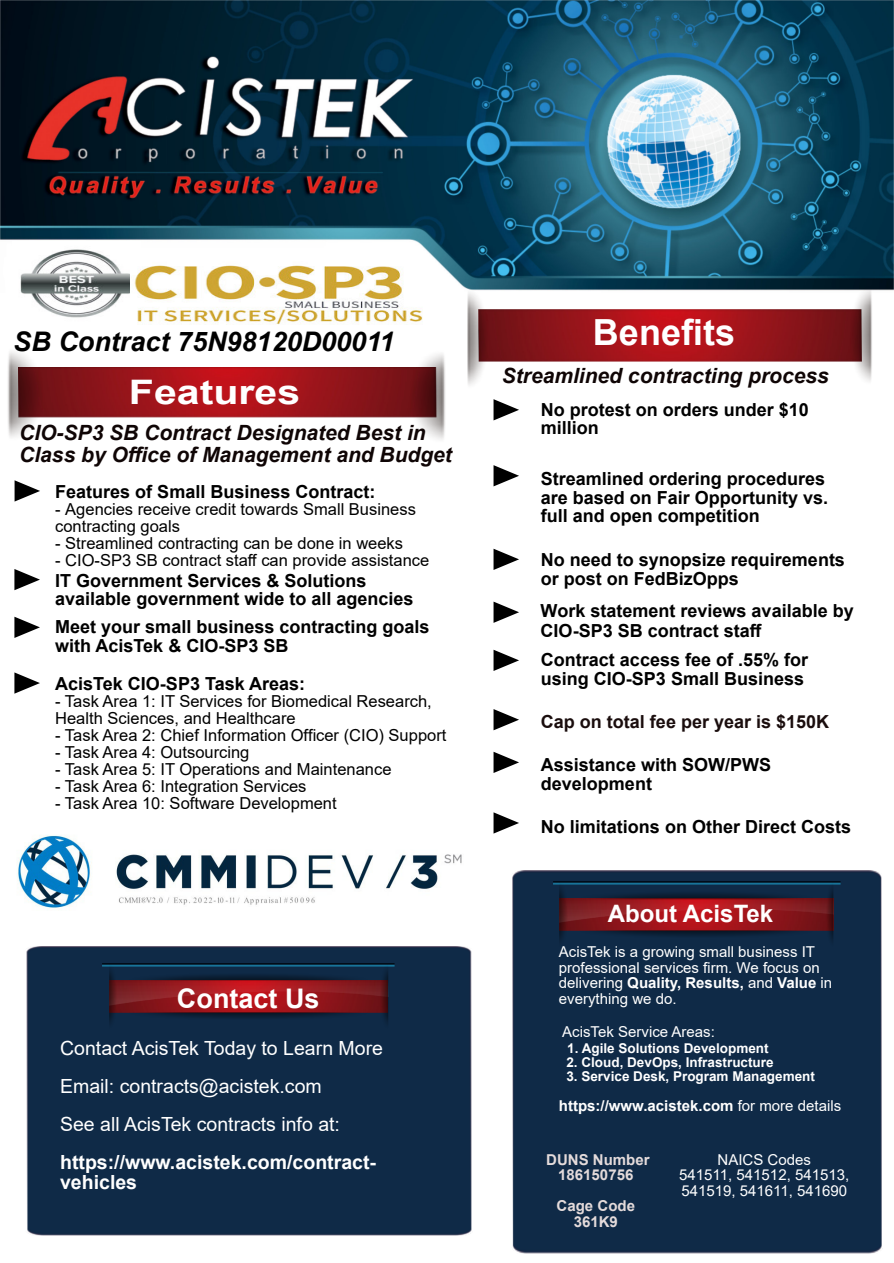
<style>
.page{position:relative;width:894px;height:1263px;background:#fff}
.page>*{position:absolute;margin:0;border:0;box-sizing:border-box;transform-origin:0 0}
.t1{font:700 36px "Arial";color:#fff}
.t2{font:700 33.75px "Arial";color:#fff;scale:1.22 1}
.t3{font:italic 700 27px "Arial";color:#000}
.t4{font:700 27px "Arial";color:#fff}
.t5{font:700 24px "Arial";color:#fff}
.t6{font:italic 700 21px/21.8px "Arial";color:#0f0505}
.t7{font:19.5px/38.1px "Arial";color:#fff}
.t8{font:700 19.5px/20.1px "Arial";color:#fff}
.t9{font:700 18px/18.6px "Arial";color:#000}
.t10{font:700 18px "Arial";color:#1a0d0d}
.t11{font:16.5px/16.5px "Arial";color:#000}
.t12{font:15px/15.5px "Arial";color:#fff}
.t13{font:700 15px "Arial";color:#fff}
.t14{font:700 15px/15.5px "Arial";color:#e4dbdb;text-align:center}
.t15{font:700 13.5px "Arial";color:#fff}
.s1{font-weight:700}
.s2{font-weight:400}
</style>
<div class="page">
<img style="left:0;top:0;width:893px;height:291px">
<img style="left:487px;top:310px;width:363px;height:52px">
<img style="left:467px;top:290px;width:20px;height:95px">
<img style="left:850px;top:286px;width:22px;height:96px">
<img style="left:42px;top:368px;width:368px;height:50px">
<img style="left:410px;top:353px;width:36px;height:87px">
<img style="left:7px;top:351px;width:35px;height:87px">
<svg style="left:15px;top:480px;width:25px;height:22px"></svg>
<svg style="left:493px;top:752px;width:26px;height:21px"></svg>
<svg style="left:493px;top:812px;width:26px;height:22px"></svg>
<svg style="left:493px;top:709px;width:26px;height:21px"></svg>
<svg style="left:493px;top:650px;width:26px;height:21px"></svg>
<svg style="left:493px;top:602px;width:26px;height:21px"></svg>
<svg style="left:493px;top:465px;width:26px;height:21px"></svg>
<svg style="left:493px;top:399px;width:26px;height:21px"></svg>
<svg style="left:493px;top:549px;width:26px;height:21px"></svg>
<svg style="left:14px;top:569px;width:26px;height:21px"></svg>
<svg style="left:14px;top:617px;width:26px;height:21px"></svg>
<svg style="left:14px;top:672px;width:26px;height:22px"></svg>
<div style="left:26px;top:946px;width:446px;height:289px;background:#0f2a47"></div>
<img style="left:103px;top:963px;width:291px;height:3px">
<img style="left:117px;top:980px;width:263px;height:33px">
<img style="left:117px;top:981px;width:263px;height:24px">
<img style="left:129px;top:1012px;width:238px;height:8px">
<img style="left:109px;top:964px;width:8px;height:65px">
<img style="left:380px;top:964px;width:8px;height:65px">
<img style="left:129px;top:973px;width:238px;height:8px">
<div style="left:512px;top:871px;width:369px;height:382px;background:#0f2a47"></div>
<img style="left:553px;top:882px;width:287px;height:2px">
<img style="left:567px;top:898px;width:259px;height:32px">
<img style="left:567px;top:899px;width:259px;height:24px">
<img style="left:579px;top:930px;width:234px;height:7px">
<img style="left:559px;top:883px;width:8px;height:63px">
<img style="left:826px;top:883px;width:7px;height:63px">
<img style="left:579px;top:891px;width:234px;height:8px">
<img style="left:12px;top:242px;width:128px;height:76px">
<svg style="left:3px;top:243px;width:26px;height:56px"></svg>
<svg style="left:422px;top:254px;width:11px;height:37px"></svg>
<img style="left:130px;top:249px;width:292px;height:76px">
<img style="left:17px;top:835px;width:445px;height:73px">
<h3 class="t3" style="left:13px;top:331px;width:382px">SB Contract 75N98120D00011</h3>
<h2 class="t2" style="left:129px;top:379px;width:142px">Features</h2>
<p class="t6" style="left:19px;top:424px;width:434px">CIO-SP3 SB Contract Designated Best in<br>Class by Office of Management and Budget</p>
<p class="t9" style="left:55px;top:484px;width:322px">Features of Small Business Contract:</p>
<p class="t11" style="left:55px;top:503px;width:362px">- Agencies receive credit towards Small Business contracting goals</p>
<p class="t11" style="left:55px;top:536px;width:349px">- Streamlined contracting can be done in weeks</p>
<p class="t11" style="left:55px;top:553px;width:375px">- CIO-SP3 SB contract staff can provide assistance</p>
<p class="t9" style="left:55px;top:573px;width:360px">IT Government Services &amp; Solutions available government wide to all agencies</p>
<p class="t9" style="left:55px;top:619px;width:376px">Meet your small business contracting goals with AcisTek &amp; CIO-SP3 SB</p>
<p class="t9" style="left:55px;top:676px;width:251px">AcisTek CIO-SP3 Task Areas:</p>
<p class="t11" style="left:55px;top:694px;width:378px;line-height:17.1px">- Task Area 1: IT Services for Biomedical Research,<br>Health Sciences, and Healthcare</p>
<p class="t11" style="left:55px;top:729px;width:392px">- Task Area 2: Chief Information Officer (CIO) Support</p>
<p class="t11" style="left:55px;top:746px;width:196px">- Task Area 4: Outsourcing</p>
<p class="t11" style="left:55px;top:763px;width:338px">- Task Area 5: IT Operations and Maintenance</p>
<p class="t11" style="left:55px;top:780px;width:253px">- Task Area 6: Integration Services</p>
<p class="t11" style="left:55px;top:797px;width:283px">- Task Area 10: Software Development</p>
<h3 class="t4" style="left:177px;top:988px;width:144px">Contact Us</h3>
<p class="t7" style="left:60px;top:1031px;width:324px">Contact AcisTek Today to Learn More<br>Email: contracts@acistek.com<br>See all AcisTek contracts info at:</p>
<p class="t8" style="left:60px;top:1154px;width:317px">https://www.acistek.com/contract&shy;vehicles</p>
<h1 class="t1" style="left:592px;top:319px;width:144px">Benefits</h1>
<p class="t6" style="left:501px;top:367px;width:328px">Streamlined contracting process</p>
<p class="t9" style="left:540px;top:402px;width:270px">No protest on orders under $10 million</p>
<p class="t9" style="left:540px;top:471px;width:289px">Streamlined ordering procedures are based on Fair Opportunity vs. full and open competition</p>
<p class="t9" style="left:540px;top:552px;width:306px">No need to synopsize requirements or post on FedBizOpps</p>
<p class="t9" style="left:540px;top:602px;width:314px;line-height:20.1px">Work statement reviews available by<br>CIO-SP3 SB contract staff</p>
<p class="t9" style="left:540px;top:652px;width:269px">Contract access fee of .55% for using CIO-SP3 Small Business</p>
<p class="t10" style="left:540px;top:715px;width:290px">Cap on total fee per year is $150K</p>
<p class="t9" style="left:540px;top:757px;width:232px">Assistance with SOW/PWS development</p>
<p class="t9" style="left:540px;top:819px;width:312px">No limitations on Other Direct Costs</p>
<h3 class="t5" style="left:607px;top:904px;width:167px">About AcisTek</h3>
<p class="t12" style="left:558px;top:945px;width:275px">AcisTek is a growing small business IT professional services firm. We focus on delivering <span class="s1">Quality, Results,</span> and <span class="s1">Value</span> in everything we do.</p>
<p class="t12" style="left:562px;top:1025px;width:154px">AcisTek Service Areas:</p>
<p class="t15" style="left:567px;top:1043px;width:203px">1. Agile Solutions Development</p>
<p class="t15" style="left:566px;top:1057px;width:209px">2. Cloud, DevOps, Infrastructure</p>
<p class="t15" style="left:566px;top:1071px;width:250px">3. Service Desk, Program Management</p>
<p class="t13" style="left:558px;top:1100px;width:284px">https://www.acistek.com <span class="s2">for more details</span></p>
<p class="t14" style="left:546px;top:1153px;width:105px">DUNS Number<br>186150756</p>
<p class="t14" style="left:556px;top:1199px;width:80px">Cage Code<br>361K9</p>
<p class="t12" style="left:679px;top:1153px;width:171px;text-align:center">NAICS Codes<br>541511, 541512, 541513,<br>541519, 541611, 541690</p>
</div>
